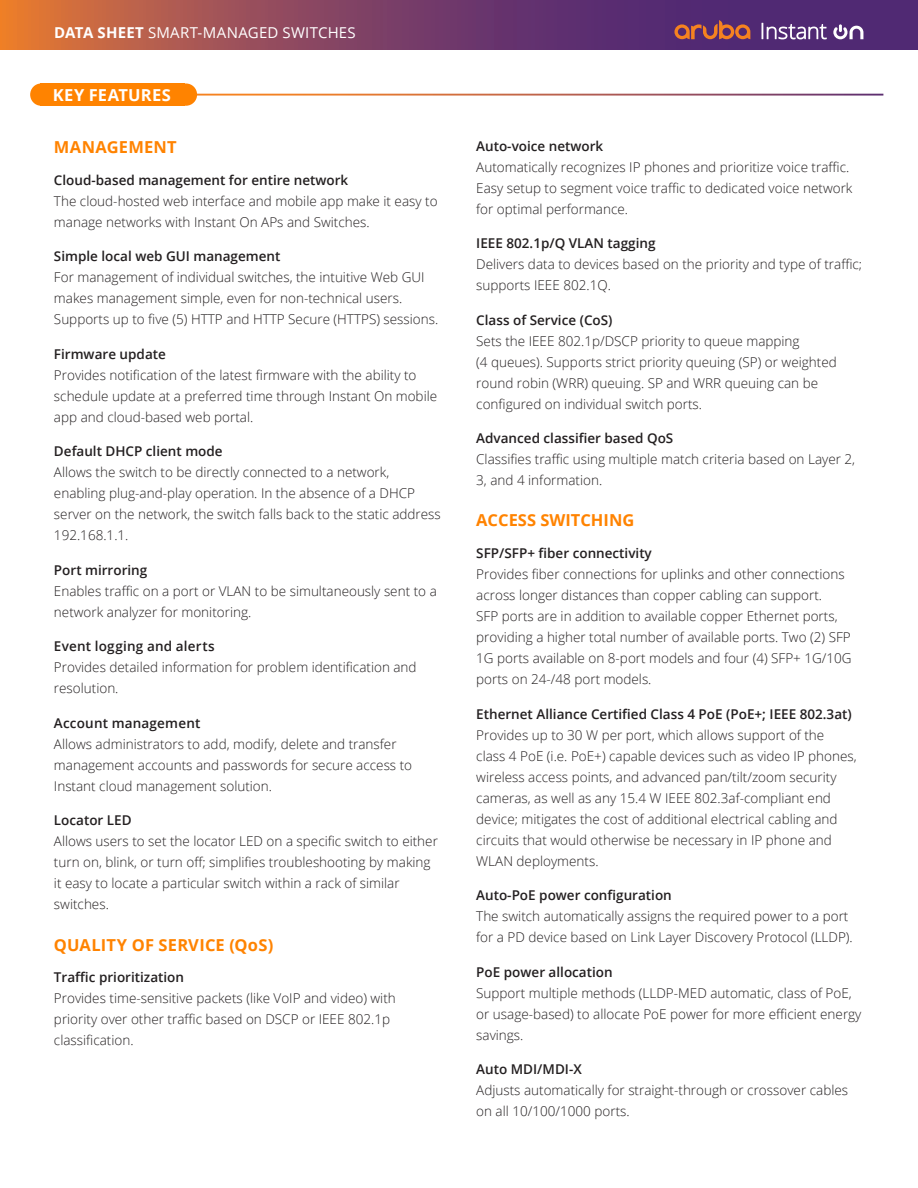
<style>
.page{position:relative;width:918px;height:1188px;background:#fff}
.page>*{position:absolute;margin:0;border:0;box-sizing:border-box;transform-origin:0 0}
.t1{font:700 16.5px "Open Sans";letter-spacing:.01em;color:#ff8300}
.t2{font:700 16.5px "Open Sans";letter-spacing:.02em;color:#fff}
.t3{font:15px "Open Sans";letter-spacing:.02em;color:#fff}
.t4{font:300 13.5px/21px "Open Sans";color:#231f20}
.t5{font:600 13.5px "Open Sans";color:#231f20}
.s1{font-weight:700}
</style>
<div class="page">
<svg style="left:0;top:0;width:918px;height:49px;background:#804261"></svg>
<svg style="left:674px;top:20px;width:76px;height:19px"></svg>
<svg style="left:833px;top:24px;width:30px;height:15px"></svg>
<svg style="left:762px;top:23px;width:65px;height:16px"></svg>
<div style="left:175px;top:83px;width:22px;height:23px;background:#ff8300;border-radius:50%"></div>
<div style="left:30px;top:83px;width:22px;height:23px;background:#ff8300;border-radius:50%"></div>
<div style="left:40px;top:83px;width:145px;height:23px;background:#ff8300"></div>
<p class="t3" style="left:54px;top:23px;width:303px"><span class="s1">DATA SHEET</span> SMART-MANAGED SWITCHES</p>
<p class="t2" style="left:53px;top:83px;width:119px">KEY FEATURES</p>
<p class="t1" style="left:54px;top:135px;width:124px">MANAGEMENT</p>
<p class="t5" style="left:54px;top:171px;width:296px">Cloud-based management for entire network</p>
<p class="t4" style="left:54px;top:190px;width:385px">The cloud-hosted web interface and mobile app make it easy to manage networks with Instant On APs and Switches.</p>
<p class="t5" style="left:54px;top:247px;width:228px">Simple local web GUI management</p>
<p class="t4" style="left:54px;top:267px;width:386px">For management of individual switches, the intuitive Web GUI makes management simple, even for non-technical users.<br>Supports up to five (5) HTTP and HTTP Secure (HTTPS) sessions.</p>
<p class="t5" style="left:54px;top:345px;width:113px">Firmware update</p>
<p class="t4" style="left:54px;top:364px;width:385px">Provides notification of the latest firmware with the ability to schedule update at a preferred time through Instant On mobile app and cloud-based web portal.</p>
<p class="t5" style="left:54px;top:442px;width:170px">Default DHCP client mode</p>
<p class="t4" style="left:54px;top:462px;width:388px">Allows the switch to be directly connected to a network, enabling plug-and-play operation. In the absence of a DHCP server on the network, the switch falls back to the static address 192.168.1.1.</p>
<p class="t5" style="left:54px;top:561px;width:95px">Port mirroring</p>
<p class="t4" style="left:54px;top:580px;width:384px">Enables traffic on a port or VLAN to be simultaneously sent to a network analyzer for monitoring.</p>
<p class="t5" style="left:54px;top:637px;width:162px">Event logging and alerts</p>
<p class="t4" style="left:54px;top:657px;width:364px">Provides detailed information for problem identification and resolution.</p>
<p class="t5" style="left:54px;top:714px;width:148px">Account management</p>
<p class="t4" style="left:54px;top:733px;width:360px">Allows administrators to add, modify, delete and transfer management accounts and passwords for secure access to<br>Instant cloud management solution.</p>
<p class="t5" style="left:54px;top:811px;width:79px">Locator LED</p>
<p class="t4" style="left:54px;top:831px;width:385px">Allows users to set the locator LED on a specific switch to either turn on, blink, or turn off; simplifies troubleshooting by making it easy to locate a particular switch within a rack of similar switches.</p>
<p class="t1" style="left:54px;top:933px;width:221px">QUALITY OF SERVICE (QoS)</p>
<p class="t5" style="left:54px;top:968px;width:132px">Traffic prioritization</p>
<p class="t4" style="left:54px;top:988px;width:343px">Provides time-sensitive packets (like VoIP and video) with priority over other traffic based on DSCP or IEEE 802.1p classification.</p>
<p class="t5" style="left:476px;top:137px;width:129px">Auto-voice network</p>
<p class="t4" style="left:476px;top:156px;width:378px">Automatically recognizes IP phones and prioritize voice traffic.<br>Easy setup to segment voice traffic to dedicated voice network for optimal performance.</p>
<p class="t5" style="left:476px;top:234px;width:181px">IEEE 802.1p/Q VLAN tagging</p>
<p class="t4" style="left:476px;top:253px;width:387px">Delivers data to devices based on the priority and type of traffic; supports IEEE 802.1Q.</p>
<p class="t5" style="left:476px;top:311px;width:138px">Class of Service (CoS)</p>
<p class="t4" style="left:476px;top:330px;width:362px">Sets the IEEE 802.1p/DSCP priority to queue mapping<br>(4 queues). Supports strict priority queuing (SP) or weighted round robin (WRR) queuing. SP and WRR queuing can be configured on individual switch ports.</p>
<p class="t5" style="left:476px;top:429px;width:199px">Advanced classifier based QoS</p>
<p class="t4" style="left:476px;top:448px;width:380px">Classifies traffic using multiple match criteria based on Layer 2,<br>3, and 4 information.</p>
<p class="t1" style="left:476px;top:509px;width:160px">ACCESS SWITCHING</p>
<p class="t5" style="left:476px;top:544px;width:177px">SFP/SFP+ fiber connectivity</p>
<p class="t4" style="left:476px;top:564px;width:377px">Provides fiber connections for uplinks and other connections across longer distances than copper cabling can support.<br>SFP ports are in addition to available copper Ethernet ports, providing a higher total number of available ports. Two (2) SFP 1G ports available on 8-port models and four (4) SFP+ 1G/10G ports on 24-/48 port models.</p>
<p class="t5" style="left:476px;top:705px;width:377px">Ethernet Alliance Certified Class 4 PoE (PoE+; IEEE 802.3at)</p>
<p class="t4" style="left:476px;top:724px;width:382px">Provides up to 30 W per port, which allows support of the class 4 PoE (i.e. PoE+) capable devices such as video IP phones, wireless access points, and advanced pan/tilt/zoom security cameras, as well as any 15.4 W IEEE 802.3af‑compliant end device; mitigates the cost of additional electrical cabling and circuits that would otherwise be necessary in IP phone and WLAN deployments.</p>
<p class="t5" style="left:476px;top:886px;width:197px">Auto-PoE power configuration</p>
<p class="t4" style="left:476px;top:906px;width:378px">The switch automatically assigns the required power to a port for a PD device based on Link Layer Discovery Protocol (LLDP).</p>
<p class="t5" style="left:476px;top:963px;width:138px">PoE power allocation</p>
<p class="t4" style="left:476px;top:982px;width:387px">Support multiple methods (LLDP-MED automatic, class of PoE, or usage-based) to allocate PoE power for more efficient energy savings.</p>
<p class="t5" style="left:476px;top:1060px;width:107px">Auto MDI/MDI-X</p>
<p class="t4" style="left:476px;top:1080px;width:373px">Adjusts automatically for straight-through or crossover cables on all 10/100/1000 ports.</p>
</div>
